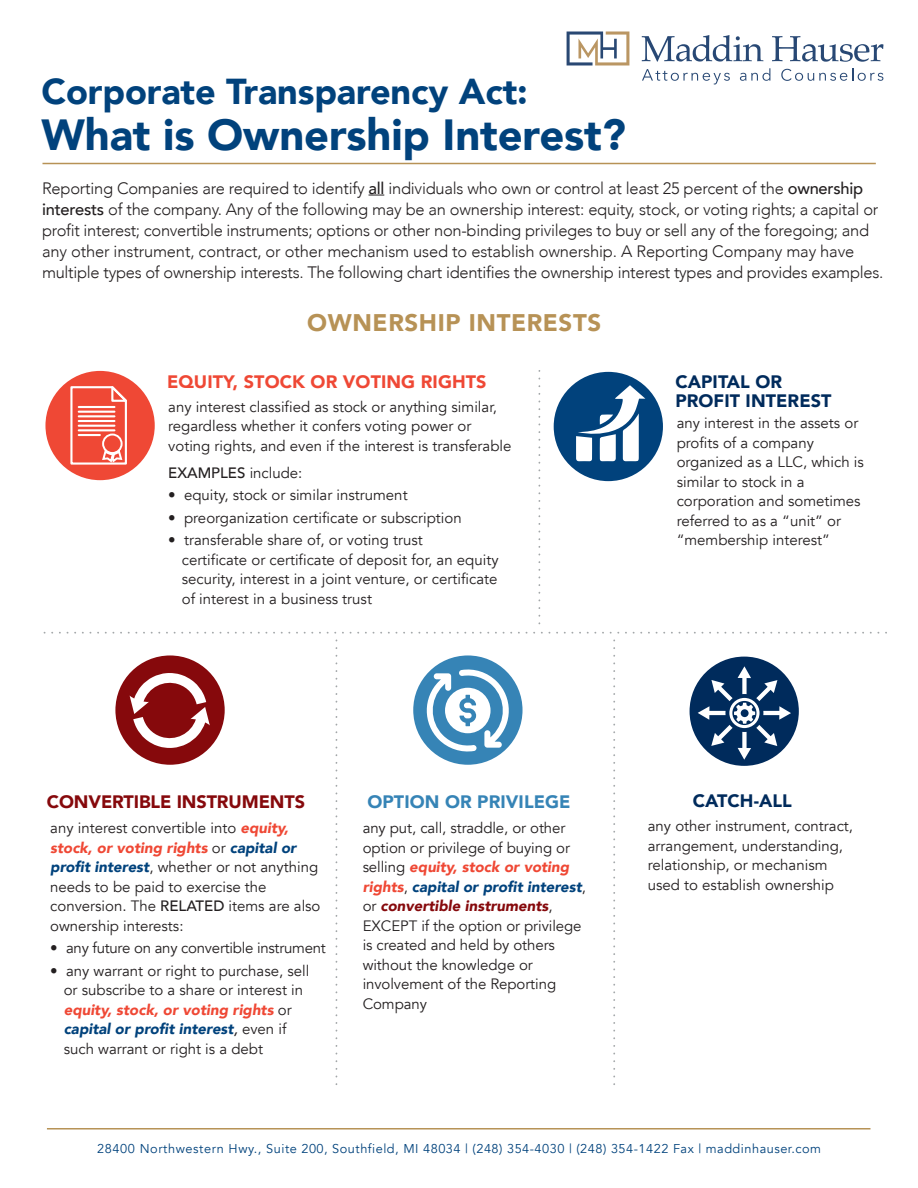
<style>
.page{position:relative;width:918px;height:1188px;background:#fff}
.page>*{position:absolute;margin:0;border:0;box-sizing:border-box;transform-origin:0 0}
.t1{font:900 43.5px "Avenir";letter-spacing:-.005em;color:#01427c}
.t2{font:900 36px "Avenir";letter-spacing:-.005em;color:#01427c}
.t3{font:900 24px "Avenir";letter-spacing:.025em;color:#b79256}
.t4{font:900 18px/19.5px "Avenir";letter-spacing:.005em;color:#002b5c}
.t5{font:900 18px "Avenir";letter-spacing:.005em;color:#ef4835}
.t6{font:900 18px "Avenir";letter-spacing:-.005em;color:#86090c}
.t7{font:900 18px "Avenir";letter-spacing:.005em;color:#3684b6}
.t8{font:300 16.5px/21px "Avenir";letter-spacing:-.015em;color:#231f20}
.t9{font:15px/19.5px "Avenir";color:#231f20}
.t10{font:500 15px "Avenir";color:#231f20}
.t11{font:12.75px "Avenir";letter-spacing:.04em;color:#01427c}
.s1{font-weight:500}
.s2{font-weight:400}
.s3{font-weight:900;font-style:italic;color:#ef4835}
.s4{font-weight:900;font-style:italic;color:#01427c}
.s5{font-weight:500;font-style:italic}
.s6{font-weight:900;font-style:italic;color:#86090c}
</style>
<div class="page">
<div style="left:413px;top:655px;width:110px;height:110px;background:#3684b6;border-radius:50%"></div>
<hr style="left:47px;top:1128px;width:823px;height:2px;background:#b79256">
<svg style="left:369px;top:195px;width:15px;height:1px"></svg>
<hr style="left:42px;top:163px;width:834px;height:1px;background:#b79256">
<svg style="left:567px;top:32px;width:62px;height:33px"></svg>
<svg style="left:642px;top:35px;width:121px;height:27px"></svg>
<svg style="left:772px;top:36px;width:111px;height:26px"></svg>
<svg style="left:642px;top:69px;width:88px;height:15px"></svg>
<svg style="left:740px;top:68px;width:30px;height:13px"></svg>
<svg style="left:781px;top:68px;width:102px;height:13px"></svg>
<div style="left:690px;top:657px;width:109px;height:109px;background:#002b5c;border-radius:50%"></div>
<svg style="left:698px;top:666px;width:93px;height:94px"></svg>
<div style="left:45px;top:371px;width:110px;height:109px;background:#ef4835;border-radius:50%"></div>
<svg style="left:70px;top:386px;width:57px;height:79px"></svg>
<div style="left:554px;top:372px;width:109px;height:109px;background:#01427c;border-radius:50%"></div>
<svg style="left:576px;top:385px;width:69px;height:76px"></svg>
<svg style="left:45px;top:632px;width:841px;height:2px"></svg>
<svg style="left:538px;top:371px;width:2px;height:254px"></svg>
<svg style="left:613px;top:640px;width:2px;height:445px"></svg>
<svg style="left:336px;top:640px;width:1px;height:445px"></svg>
<div style="left:115px;top:655px;width:110px;height:110px;background:#86090c;border-radius:50%"></div>
<svg style="left:130px;top:673px;width:80px;height:75px"></svg>
<svg style="left:423px;top:668px;width:90px;height:85px"></svg>
<h2 class="t2" style="left:42px;top:61px;width:488px">Corporate Transparency Act:</h2>
<h1 class="t1" style="left:42px;top:98px;width:586px">What is Ownership Interest?</h1>
<p class="t8" style="left:42px;top:178px;width:843px">Reporting Companies are required to identify <span class="s1">all</span> individuals who own or control at least 25 percent of the <span class="s1">ownership interests</span> of the company. Any of the following may be an ownership interest: equity, stock, or voting rights; a capital or profit interest; convertible instruments; options or other non-binding privileges to buy or sell any of the foregoing; and any other instrument, contract, or other mechanism used to establish ownership. A Reporting Company may have multiple types of ownership interests. The following chart identifies the ownership interest types and provides examples.</p>
<h3 class="t3" style="left:307px;top:302px;width:295px">OWNERSHIP INTERESTS</h3>
<p class="t5" style="left:167px;top:366px;width:321px">EQUITY, STOCK OR VOTING RIGHTS</p>
<p class="t9" style="left:168px;top:397px;width:345px">any interest classified as stock or anything similar, regardless whether it confers voting power or voting rights, and even if the interest is transferable</p>
<p class="t10" style="left:168px;top:459px;width:136px">EXAMPLES <span class="s2">include:</span></p>
<p class="t9" style="left:168px;top:485px;width:241px">• equity, stock or similar instrument</p>
<p class="t9" style="left:168px;top:508px;width:295px">• preorganization certificate or subscription</p>
<p class="t9" style="left:182px;top:530px;width:318px;text-indent:-14px">• transferable share of, or voting trust<br>certificate or certificate of deposit for, an equity security, interest in a joint venture, or certificate of interest in a business trust</p>
<p class="t4" style="left:675px;top:371px;width:158px">CAPITAL OR<br>PROFIT INTEREST</p>
<p class="t9" style="left:677px;top:414px;width:189px">any interest in the assets or profits of a company organized as a LLC, which is similar to stock in a corporation and sometimes referred to as a “unit” or “membership interest”</p>
<p class="t6" style="left:47px;top:786px;width:260px">CONVERTIBLE INSTRUMENTS</p>
<p class="t9" style="left:50px;top:818px;width:272px">any interest convertible into <span class="s3">equity, stock, or voting rights</span> or <span class="s4">capital or profit interest</span>, whether or not anything needs to be paid to exercise the conversion. The <span class="s1">RELATED</span> items are also ownership interests:</p>
<p class="t9" style="left:50px;top:938px;width:277px">• any future on any convertible instrument</p>
<p class="t9" style="left:64px;top:961px;width:247px;text-indent:-14px">• any warrant or right to purchase, sell or subscribe to a share or interest in <span class="s3">equity, stock, or voting rights</span> or <span class="s4">capital or profit interest</span><span class="s5">,</span> even if such warrant or right is a debt</p>
<p class="t7" style="left:367px;top:786px;width:205px">OPTION OR PRIVILEGE</p>
<p class="t9" style="left:363px;top:818px;width:225px">any put, call, straddle, or other option or privilege of buying or selling <span class="s3">equity, stock or voting rights</span>, <span class="s4">capital or profit interest</span>, or <span class="s6">convertible instruments</span>,<br>EXCEPT if the option or privilege is created and held by others without the knowledge or involvement of the Reporting<br>Company</p>
<p class="t4" style="left:693px;top:790px;width:101px">CATCH-ALL</p>
<p class="t9" style="left:648px;top:816px;width:207px">any other instrument, contract, arrangement, understanding, relationship, or mechanism used to establish ownership</p>
<p class="t11" style="left:97px;top:1141px;width:726px">28400 Northwestern Hwy., Suite 200, Southfield, MI 48034 | (248) 354-4030 | (248) 354-1422 Fax | maddinhauser.com</p>
</div>
